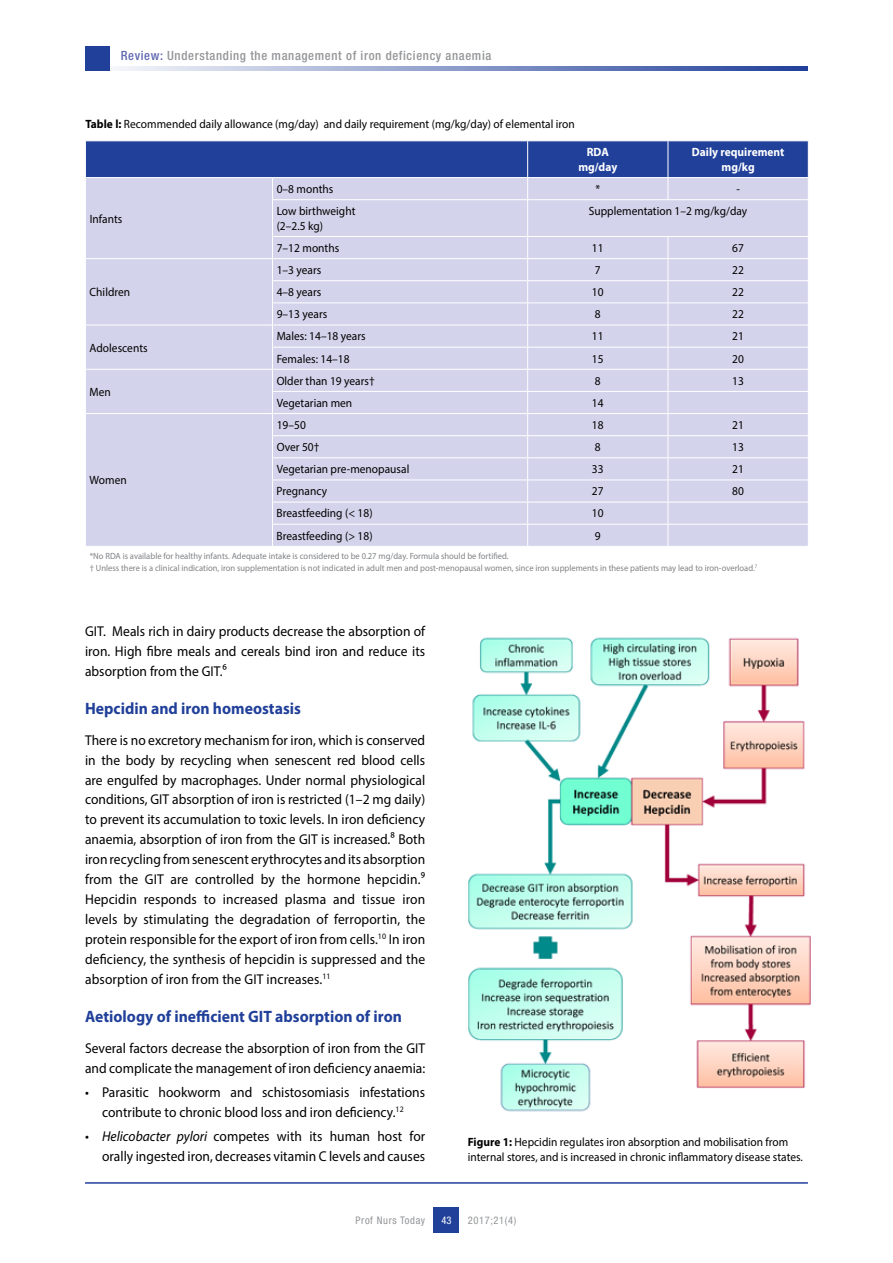
<style>
.page{position:relative;width:893px;height:1263px;background:#fff}
.page>*{position:absolute;margin:0;border:0;box-sizing:border-box;transform-origin:0 0}
.t1{font:700 16.5px "Myriad Pro";color:#21409a;scale:.95 1}
.t2{font:14.25px/20px "Myriad Pro";color:#000;text-align:justify;scale:.95 1}
.t3{font:500 condensed 12.75px "Helvetica Neue LT Std";letter-spacing:.05em;color:#939598}
.t4{font:12px/15px "Myriad Pro";color:#000;scale:.95 1}
.t5{font:700 12px/15px "Myriad Pro";color:#fff;text-align:center;scale:.95 1}
.t6{font:condensed 10.5px "Helvetica Neue LT Std";letter-spacing:.06em;color:#939598}
.t7{font:condensed 10.5px "Helvetica Neue LT Std";color:#fff}
.t8{font:9px/12px "Myriad Pro";color:#808285;scale:.95 1}
.s1{color:#6069b0}
.s2{font-weight:700}
.s3{font-style:italic}
</style>
<div class="page">
<svg style="left:109px;top:66px;width:699px;height:5px;background:#8a9ac9"></svg>
<div style="left:85px;top:47px;width:24px;height:24px;background:#21409a"></div>
<div style="left:434px;top:1208px;width:25px;height:25px;background:#21409a"></div>
<hr style="left:85px;top:1182px;width:723px;height:2px;background:#21409a">
<div style="left:86px;top:200px;width:722px;height:346px;background:#d3d4eb"></div>
<svg style="left:85px;top:141px;width:724px;height:59px;background:#677bba"></svg>
<hr style="left:272px;top:199px;width:256px;height:1px;background:#fff">
<hr style="left:272px;top:200px;width:1px;height:36px;background:#fff">
<hr style="left:528px;top:199px;width:140px;height:1px;background:#fff">
<hr style="left:527px;top:200px;width:1px;height:36px;background:#fff">
<hr style="left:668px;top:199px;width:141px;height:1px;background:#fff">
<hr style="left:272px;top:236px;width:256px;height:1px;background:#fff">
<hr style="left:528px;top:236px;width:140px;height:1px;background:#fff">
<hr style="left:668px;top:236px;width:141px;height:1px;background:#fff">
<hr style="left:85px;top:258px;width:187px;height:1px;background:#fff">
<hr style="left:272px;top:258px;width:256px;height:1px;background:#fff">
<hr style="left:528px;top:258px;width:140px;height:1px;background:#fff">
<hr style="left:668px;top:258px;width:141px;height:1px;background:#fff">
<hr style="left:272px;top:280px;width:256px;height:1px;background:#fff">
<hr style="left:528px;top:280px;width:140px;height:1px;background:#fff">
<hr style="left:668px;top:280px;width:141px;height:1px;background:#fff">
<hr style="left:272px;top:302px;width:256px;height:1px;background:#fff">
<hr style="left:528px;top:302px;width:140px;height:1px;background:#fff">
<hr style="left:668px;top:302px;width:141px;height:1px;background:#fff">
<hr style="left:85px;top:325px;width:187px;height:1px;background:#fff">
<hr style="left:272px;top:325px;width:256px;height:1px;background:#fff">
<hr style="left:528px;top:325px;width:140px;height:1px;background:#fff">
<hr style="left:668px;top:325px;width:141px;height:1px;background:#fff">
<hr style="left:272px;top:347px;width:256px;height:1px;background:#fff">
<hr style="left:528px;top:347px;width:140px;height:1px;background:#fff">
<hr style="left:668px;top:347px;width:141px;height:1px;background:#fff">
<hr style="left:85px;top:369px;width:187px;height:1px;background:#fff">
<hr style="left:272px;top:369px;width:256px;height:1px;background:#fff">
<hr style="left:528px;top:369px;width:140px;height:1px;background:#fff">
<hr style="left:668px;top:369px;width:141px;height:1px;background:#fff">
<hr style="left:272px;top:391px;width:256px;height:1px;background:#fff">
<hr style="left:528px;top:391px;width:140px;height:1px;background:#fff">
<hr style="left:668px;top:391px;width:141px;height:1px;background:#fff">
<hr style="left:85px;top:413px;width:187px;height:1px;background:#fff">
<hr style="left:272px;top:413px;width:256px;height:1px;background:#fff">
<hr style="left:528px;top:413px;width:140px;height:1px;background:#fff">
<hr style="left:668px;top:413px;width:141px;height:1px;background:#fff">
<hr style="left:272px;top:435px;width:256px;height:1px;background:#fff">
<hr style="left:528px;top:435px;width:140px;height:1px;background:#fff">
<hr style="left:668px;top:435px;width:141px;height:1px;background:#fff">
<hr style="left:272px;top:457px;width:256px;height:1px;background:#fff">
<hr style="left:528px;top:457px;width:140px;height:1px;background:#fff">
<hr style="left:668px;top:457px;width:141px;height:1px;background:#fff">
<hr style="left:272px;top:480px;width:256px;height:1px;background:#fff">
<hr style="left:528px;top:480px;width:140px;height:1px;background:#fff">
<hr style="left:668px;top:480px;width:141px;height:1px;background:#fff">
<hr style="left:272px;top:502px;width:256px;height:1px;background:#fff">
<hr style="left:528px;top:502px;width:140px;height:1px;background:#fff">
<hr style="left:668px;top:502px;width:141px;height:1px;background:#fff">
<hr style="left:272px;top:524px;width:256px;height:1px;background:#fff">
<svg style="left:272px;top:237px;width:1px;height:309px"></svg>
<hr style="left:528px;top:524px;width:140px;height:1px;background:#fff">
<svg style="left:527px;top:237px;width:1px;height:309px"></svg>
<hr style="left:668px;top:524px;width:141px;height:1px;background:#fff">
<svg style="left:668px;top:237px;width:1px;height:309px"></svg>
<img style="left:468px;top:637px;width:343px;height:475px">
<p class="t3" style="left:121px;top:48px;width:372px"><span class="s1">Review:</span> Understanding the management of iron deficiency anaemia</p>
<p class="t4" style="left:85px;top:116px;width:517px"><span class="s2">Table l:</span> Recommended daily allowance (mg/day) and daily requirement (mg/kg/day) of elemental iron</p>
<p class="t5" style="left:578px;top:144px;width:43px">RDA mg/day</p>
<p class="t5" style="left:692px;top:144px;width:99px">Daily requirement mg/kg</p>
<p class="t4" style="left:90px;top:211px;width:36px">Infants</p>
<p class="t4" style="left:90px;top:285px;width:44px">Children</p>
<p class="t4" style="left:90px;top:340px;width:63px">Adolescents</p>
<p class="t4" style="left:90px;top:384px;width:24px">Men</p>
<p class="t4" style="left:277px;top:181px;width:61px">0–8 months</p>
<p class="t4" style="left:595px;top:181px;width:6px">*</p>
<p class="t4" style="left:736px;top:181px;width:5px">-</p>
<p class="t4" style="left:277px;top:203px;width:84px">Low birthweight (2–2.5 kg)</p>
<p class="t4" style="left:589px;top:203px;width:168px">Supplementation 1–2 mg/kg/day</p>
<p class="t4" style="left:277px;top:240px;width:67px">7–12 months</p>
<p class="t4" style="left:592px;top:240px;width:14px">11</p>
<p class="t4" style="left:732px;top:240px;width:14px">67</p>
<p class="t4" style="left:277px;top:262px;width:49px">1–3 years</p>
<p class="t4" style="left:595px;top:262px;width:8px">7</p>
<p class="t4" style="left:732px;top:262px;width:14px">22</p>
<p class="t4" style="left:277px;top:284px;width:49px">4–8 years</p>
<p class="t4" style="left:592px;top:284px;width:14px">10</p>
<p class="t4" style="left:732px;top:284px;width:14px">22</p>
<p class="t4" style="left:277px;top:306px;width:55px">9–13 years</p>
<p class="t4" style="left:595px;top:306px;width:8px">8</p>
<p class="t4" style="left:732px;top:306px;width:14px">22</p>
<p class="t4" style="left:277px;top:329px;width:95px">Males: 14–18 years</p>
<p class="t4" style="left:592px;top:329px;width:14px">11</p>
<p class="t4" style="left:732px;top:329px;width:14px">21</p>
<p class="t4" style="left:277px;top:351px;width:78px">Females: 14–18</p>
<p class="t4" style="left:592px;top:351px;width:14px">15</p>
<p class="t4" style="left:732px;top:351px;width:14px">20</p>
<p class="t4" style="left:277px;top:373px;width:105px">Older than 19 years†</p>
<p class="t4" style="left:595px;top:373px;width:8px">8</p>
<p class="t4" style="left:732px;top:373px;width:14px">13</p>
<p class="t4" style="left:277px;top:395px;width:81px">Vegetarian men</p>
<p class="t4" style="left:592px;top:395px;width:14px">14</p>
<p class="t4" style="left:277px;top:417px;width:32px">19–50</p>
<p class="t4" style="left:592px;top:417px;width:14px">18</p>
<p class="t4" style="left:732px;top:417px;width:14px">21</p>
<p class="t4" style="left:277px;top:439px;width:47px">Over 50†</p>
<p class="t4" style="left:595px;top:439px;width:8px">8</p>
<p class="t4" style="left:732px;top:439px;width:14px">13</p>
<p class="t4" style="left:277px;top:461px;width:141px">Vegetarian pre-menopausal</p>
<p class="t4" style="left:592px;top:461px;width:14px">33</p>
<p class="t4" style="left:732px;top:461px;width:14px">21</p>
<p class="t4" style="left:277px;top:484px;width:55px">Pregnancy</p>
<p class="t4" style="left:592px;top:484px;width:14px">27</p>
<p class="t4" style="left:732px;top:484px;width:14px">80</p>
<p class="t4" style="left:277px;top:506px;width:102px">Breastfeeding (&lt; 18)</p>
<p class="t4" style="left:592px;top:506px;width:14px">10</p>
<p class="t4" style="left:277px;top:528px;width:102px">Breastfeeding (&gt; 18)</p>
<p class="t4" style="left:595px;top:528px;width:8px">9</p>
<p class="t8" style="left:90px;top:550px;width:704px">*No RDA is available for healthy infants. Adequate intake is considered to be 0.27 mg/day. Formula should be fortified.<br>† Unless there is a clinical indication, iron supplementation is not indicated in adult men and post-menopausal women, since iron supplements in these patients may lead to iron-overload.<sup>7</sup></p>
<p class="t4" style="left:90px;top:473px;width:41px">Women</p>
<p class="t2" style="left:85px;top:621px;width:360px">GIT. Meals rich in dairy products decrease the absorption of iron. High fibre meals and cereals bind iron and reduce its absorption from the GIT.⁶</p>
<p class="t1" style="left:85px;top:698px;width:229px">Hepcidin and iron homeostasis</p>
<p class="t2" style="left:85px;top:730px;width:360px">There is no excretory mechanism for iron, which is conserved in the body by recycling when senescent red blood cells are engulfed by macrophages. Under normal physiological conditions, GIT absorption of iron is restricted (1–2 mg daily) to prevent its accumulation to toxic levels. In iron deficiency anaemia, absorption of iron from the GIT is increased.⁸ Both iron recycling from senescent erythrocytes and its absorption from the GIT are controlled by the hormone hepcidin.⁹<br>Hepcidin responds to increased plasma and tissue iron levels by stimulating the degradation of ferroportin, the protein responsible for the export of iron from cells.<sup>10</sup> In iron deficiency, the synthesis of hepcidin is suppressed and the absorption of iron from the GIT increases.<sup>11</sup></p>
<p class="t1" style="left:85px;top:1006px;width:335px">Aetiology of inefficient GIT absorption of iron</p>
<p class="t2" style="left:85px;top:1038px;width:360px">Several factors decrease the absorption of iron from the GIT and complicate the management of iron deficiency anaemia:</p>
<p class="t2" style="left:85px;top:1082px;width:360px;text-align:center">• Parasitic hookworm and schistosomiasis infestations contribute to chronic blood loss and iron deficiency.<sup>12</sup></p>
<p class="t2" style="left:85px;top:1126px;width:360px;text-align:right"><span class="s3">• Helicobacter pylori</span> competes with its human host for orally ingested iron, decreases vitamin C levels and causes</p>
<p class="t4" style="left:468px;top:1134px;width:354px"><span class="s2">Figure 1:</span> Hepcidin regulates iron absorption and mobilisation from internal stores, and is increased in chronic inflammatory disease states.</p>
<p class="t6" style="left:356px;top:1214px;width:71px">Prof Nurs Today</p>
<p class="t7" style="left:441px;top:1214px;width:12px">43</p>
<p class="t6" style="left:468px;top:1214px;width:50px">2017;21(4)</p>
</div>
